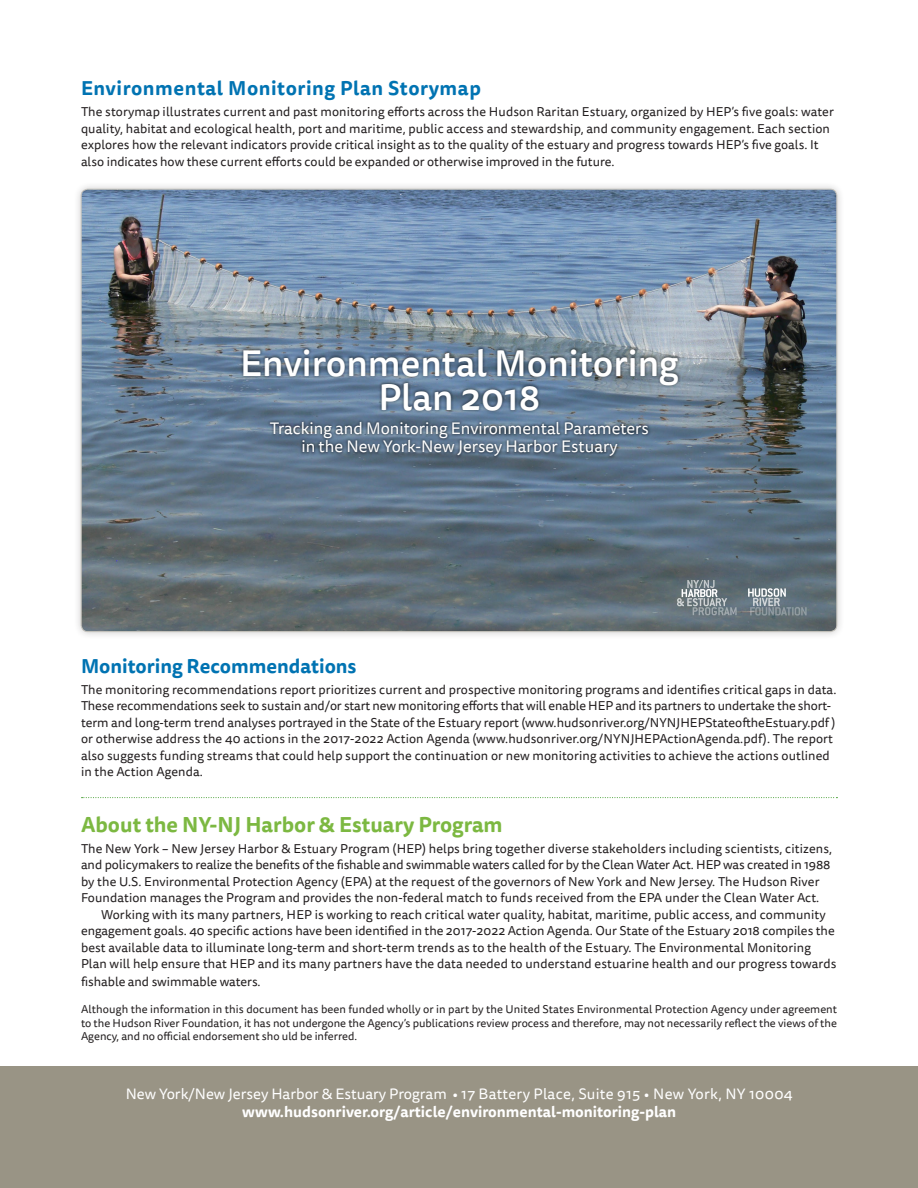
<style>
.page{position:relative;width:918px;height:1188px;background:#fff}
.page>*{position:absolute;margin:0;border:0;box-sizing:border-box;transform-origin:0 0}
.t1{font:500 36.45px/34px "Tisa Sans Pro";color:#fff;text-align:center}
.t2{font:700 21px "Tisa Sans Pro";color:#7cb841}
.t3{font:700 19.5px "Tisa Sans Pro";letter-spacing:.025em;color:#0073b2}
.t4{font:700 19.5px "Tisa Sans Pro";color:#0073b2}
.t5{font:16.65px/18.3px "Tisa Sans Pro";color:#fff;text-align:center}
.t6{font:15px "Tisa Sans Pro";color:#fff}
.t7{font:700 15px "Tisa Sans Pro";color:#fff}
.t8{font:12.75px/16.5px "Tisa Sans Pro";letter-spacing:.005em;color:#231f20}
.t9{font:11.25px/13.5px "Tisa Sans Pro";color:#231f20;text-align:justify}
</style>
<div class="page">
<div style="left:73px;top:181px;width:772px;height:459px;background:#231f20;opacity:.25"></div>
<img style="left:81px;top:189px;width:756px;height:443px">
<div style="left:240px;top:345px;width:442px;height:115px;background:#000;opacity:.46"></div>
<svg style="left:748px;top:588px;width:59px;height:28px;background:#808d94"></svg>
<svg style="left:677px;top:580px;width:60px;height:35px;background:#808c91"></svg>
<div style="left:0;top:1066px;width:918px;height:122px;background:#999485"></div>
<svg style="left:82px;top:797px;width:755px;height:1px"></svg>
<p class="t3" style="left:81px;top:74px;width:401px">Environmental Monitoring Plan Storymap</p>
<p class="t8" style="left:81px;top:104px;width:754px">The storymap illustrates current and past monitoring efforts across the Hudson Raritan Estuary, organized by HEP’s five goals: water quality, habitat and ecological health, port and maritime, public access and stewardship, and community engagement. Each section explores how the relevant indicators provide critical insight as to the quality of the estuary and progress towards HEP’s five goals. It also indicates how these current efforts could be expanded or otherwise improved in the future.</p>
<p class="t1" style="left:240px;top:347px;width:440px">Environmental Monitoring<br>Plan 2018</p>
<p class="t5" style="left:270px;top:420px;width:381px">Tracking and Monitoring Environmental Parameters in the New York-New Jersey Harbor Estuary</p>
<p class="t4" style="left:81px;top:652px;width:277px">Monitoring Recommendations</p>
<p class="t8" style="left:81px;top:681px;width:757px">The monitoring recommendations report prioritizes current and prospective monitoring programs and identifies critical gaps in data.<br>These recommendations seek to sustain and/or start new monitoring efforts that will enable HEP and its partners to undertake the short&shy;term and long-term trend analyses portrayed in the State of the Estuary report (www.hudsonriver.org/NYNJHEPStateoftheEstuary.pdf ) or otherwise address the 40 actions in the 2017-2022 Action Agenda (www.hudsonriver.org/NYNJHEPActionAgenda.pdf). The report also suggests funding streams that could help support the continuation or new monitoring activities to achieve the actions outlined in the Action Agenda.</p>
<p class="t2" style="left:81px;top:809px;width:423px">About the NY-NJ Harbor &amp; Estuary Program</p>
<p class="t8" style="left:81px;top:840px;width:753px">The New York – New Jersey Harbor &amp; Estuary Program (HEP) helps bring together diverse stakeholders including scientists, citizens, and policymakers to realize the benefits of the fishable and swimmable waters called for by the Clean Water Act. HEP was created in 1988 by the U.S. Environmental Protection Agency (EPA) at the request of the governors of New York and New Jersey. The Hudson River Foundation manages the Program and provides the non-federal match to funds received from the EPA under the Clean Water Act.</p>
<p class="t8" style="left:81px;top:906px;width:757px;text-indent:20px">Working with its many partners, HEP is working to reach critical water quality, habitat, maritime, public access, and community engagement goals. 40 specific actions have been identified in the 2017-2022 Action Agenda. Our State of the Estuary 2018 compiles the best available data to illuminate long-term and short-term trends as to the health of the Estuary. The Environmental Monitoring Plan will help ensure that HEP and its many partners have the data needed to understand estuarine health and our progress towards</p>
<p class="t8" style="left:81px;top:974px;width:181px">fishable and swimmable waters.</p>
<p class="t9" style="left:81px;top:1003px;width:758px">Although the information in this document has been funded wholly or in part by the United States Environmental Protection Agency under agreement to the Hudson River Foundation, it has not undergone the Agency’s publications review process and therefore, may not necessarily reflect the views of the Agency, and no official endorsement sho uld be inferred.</p>
<p class="t6" style="left:126px;top:1084px;width:669px">New York/New Jersey Harbor &amp; Estuary Program • 17 Battery Place, Suite 915 • New York, NY 10004</p>
<p class="t7" style="left:242px;top:1101px;width:436px">www.hudsonriver.org/article/environmental-monitoring-plan</p>
</div>
